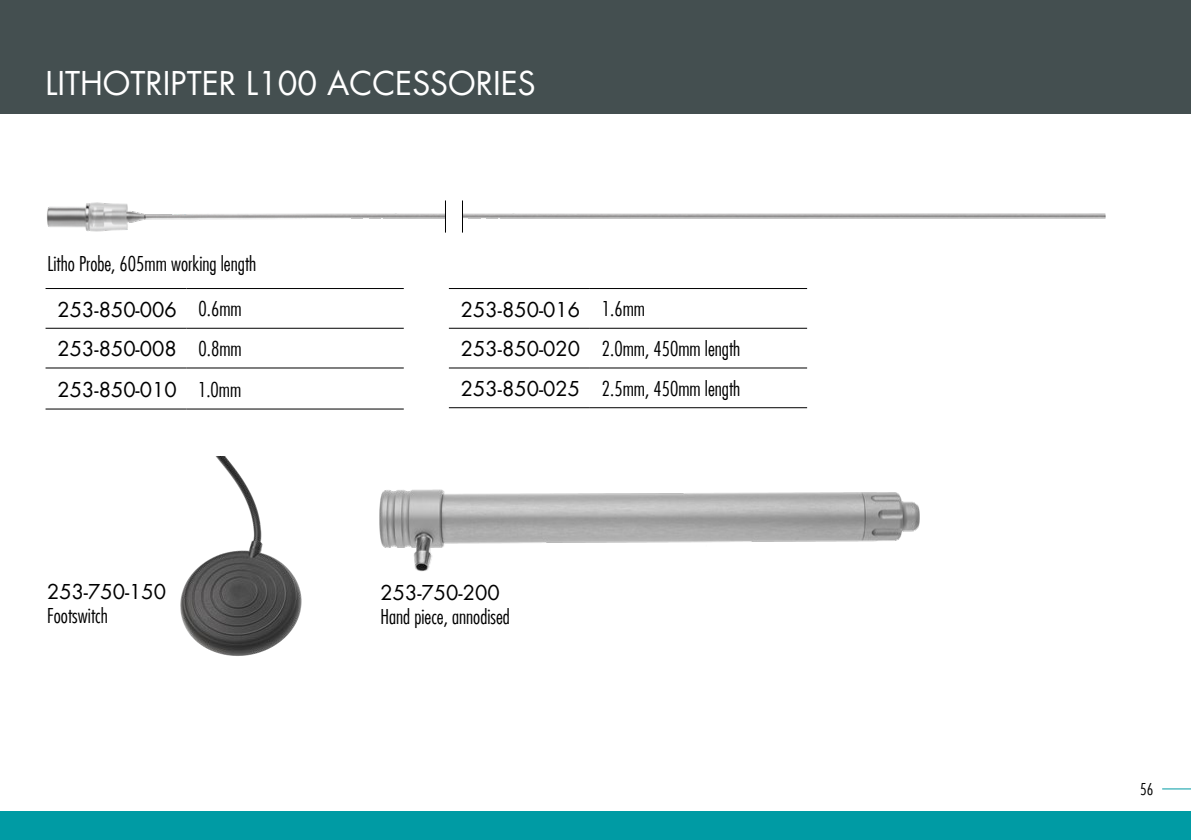
<style>
.page{position:relative;width:1191px;height:840px;background:#fff}
.page>*{position:absolute;margin:0;border:0;box-sizing:border-box;transform-origin:0 0}
.t1{font:32px "Futura LT";color:#fff}
.t2{font:20px/40px "Futura LT";color:#000;text-align:justify}
.t3{font:300 condensed 20px "Futura LT";color:#000}
.t4{font:300 condensed 16px "Futura LT";color:#000}
.s1{font-weight:300;font-stretch:condensed}
.s2{font-weight:400;font-stretch:normal}
</style>
<div class="page">
<div style="left:0;top:0;width:1191px;height:113px;background:#444f50"></div>
<svg style="left:1162px;top:788px;width:29px;height:1px"></svg>
<img style="left:180px;top:456px;width:122px;height:200px">
<img style="left:379px;top:489px;width:541px;height:83px">
<img style="left:47px;top:202px;width:399px;height:31px">
<hr style="left:445px;top:200px;width:1px;height:32px;background:#000">
<hr style="left:462px;top:200px;width:1px;height:32px;background:#000">
<svg style="left:46px;top:328px;width:358px;height:41px"></svg>
<hr style="left:46px;top:288px;width:140px;height:1px;background:#000">
<hr style="left:186px;top:288px;width:218px;height:1px;background:#000">
<hr style="left:46px;top:327px;width:140px;height:1px;background:#000">
<hr style="left:186px;top:327px;width:218px;height:1px;background:#000">
<hr style="left:46px;top:367px;width:140px;height:1px;background:#000">
<hr style="left:186px;top:367px;width:218px;height:1px;background:#000">
<hr style="left:46px;top:408px;width:140px;height:1px;background:#000">
<hr style="left:186px;top:408px;width:218px;height:1px;background:#000">
<svg style="left:449px;top:328px;width:358px;height:41px"></svg>
<hr style="left:449px;top:288px;width:141px;height:1px;background:#000">
<hr style="left:590px;top:288px;width:217px;height:1px;background:#000">
<hr style="left:449px;top:327px;width:141px;height:1px;background:#000">
<hr style="left:590px;top:327px;width:217px;height:1px;background:#000">
<hr style="left:449px;top:367px;width:141px;height:1px;background:#000">
<hr style="left:590px;top:367px;width:217px;height:1px;background:#000">
<hr style="left:449px;top:407px;width:141px;height:1px;background:#000">
<hr style="left:590px;top:407px;width:217px;height:1px;background:#000">
<div style="left:0;top:811px;width:1191px;height:28px;background:#009ba4"></div>
<h1 class="t1" style="left:45px;top:63px;width:492px">LITHOTRIPTER L100 ACCESSORIES</h1>
<p class="t3" style="left:48px;top:252px;width:210px">Litho Probe, 605mm working length</p>
<p class="t2" style="left:58px;top:289px;width:186px">253-850-006 <span class="s1">0.6mm </span>253-850-008 <span class="s1">0.8mm </span>253-850-010</p>
<p class="t2" style="left:461px;top:289px;width:281px;line-height:39.4px">253-850-016 <span class="s1">1.6mm<br></span>253-850-020 <span class="s1">2.0mm, 450mm length</span></p>
<p class="t3" style="left:198px;top:377px;width:45px">1.0mm</p>
<p class="t3" style="left:461px;top:376px;width:281px"><span class="s2">253-850-025</span> 2.5mm, 450mm length</p>
<p class="t2" style="left:47px;top:571px;width:121px">253-750-150</p>
<p class="t3" style="left:47px;top:603px;width:62px">Footswitch</p>
<p class="t2" style="left:380px;top:572px;width:121px">253-750-200</p>
<p class="t3" style="left:380px;top:604px;width:131px">Hand piece, annodised</p>
<p class="t4" style="left:1140px;top:779px;width:15px">56</p>
</div>
